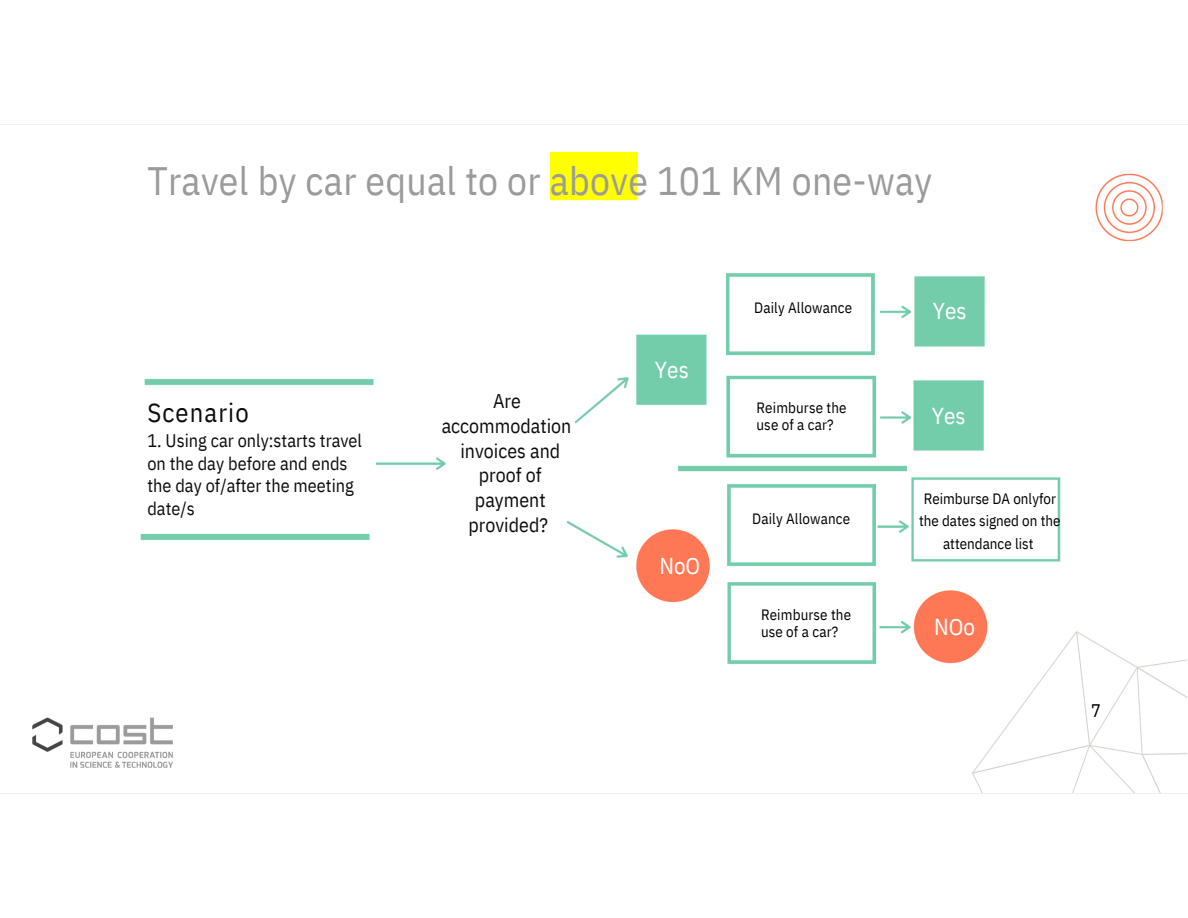
<style>
.page{position:relative;width:1188px;height:918px;background:#fff}
.page>*{position:absolute;margin:0;border:0;box-sizing:border-box;transform-origin:0 0}
.t1{font:39.6px "IBM Plex Sans Cond";letter-spacing:.01em;color:#9b9b9b}
.t2{font:26.4px "IBM Plex Sans Cond";letter-spacing:.045em;color:#0d0d0d}
.t3{font:23.1px "IBM Plex Sans Cond";letter-spacing:.005em;color:#fff}
.t4{font:19.8px/24.8px "IBM Plex Sans Cond";color:#0d0d0d;text-align:center}
.t5{font:18.15px/22.5px "IBM Plex Sans Cond";color:#0d0d0d}
.t6{font:18.15px "IBM Plex Sans Cond";color:#000}
.t7{font:15px/22.5px "IBM Plex Sans Cond";letter-spacing:.01em;color:#000}
</style>
<div class="page">
<img style="left:0;top:124px;width:1188px;height:670px">
<p class="t1" style="left:147px;top:155px;width:786px">Travel by car equal to or above 101 KM one-way</p>
<p class="t2" style="left:147px;top:395px;width:103px">Scenario</p>
<h1 class="t5" style="left:147px;top:429px;width:216px">1. Using car only:starts travel on the day before and ends the day of/after the meeting date/s</h1>
<p class="t4" style="left:493px;top:388px;width:29px">Are</p>
<p class="t4" style="left:442px;top:413px;width:131px">accommodation</p>
<h3 class="t4" style="left:460px;top:438px;width:101px">invoices and proof of payment provided?</h3>
<h4 class="t3" style="left:655px;top:354px;width:35px">Yes</h4>
<h4 class="t3" style="left:659px;top:550px;width:43px">NoO</h4>
<p class="t7" style="left:754px;top:296px;width:99px">Daily Allowance</p>
<p class="t7" style="left:757px;top:399px;width:92px;line-height:16.8px">Reimburse the use of a car?</p>
<h3 class="t7" style="left:752px;top:507px;width:99px">Daily Allowance</h3>
<h3 class="t7" style="left:761px;top:606px;width:92px;line-height:16.8px">Reimburse the use of a car?</h3>
<h3 class="t3" style="left:933px;top:296px;width:35px">Yes</h3>
<h4 class="t3" style="left:932px;top:400px;width:35px">Yes</h4>
<h3 class="t7" style="left:919px;top:487px;width:143px;text-align:center">Reimburse DA onlyfor the dates signed on the attendance list</h3>
<h4 class="t3" style="left:934px;top:612px;width:43px">NOo</h4>
<h2 class="t6" style="left:1091px;top:699px;width:11px">7</h2>
</div>
